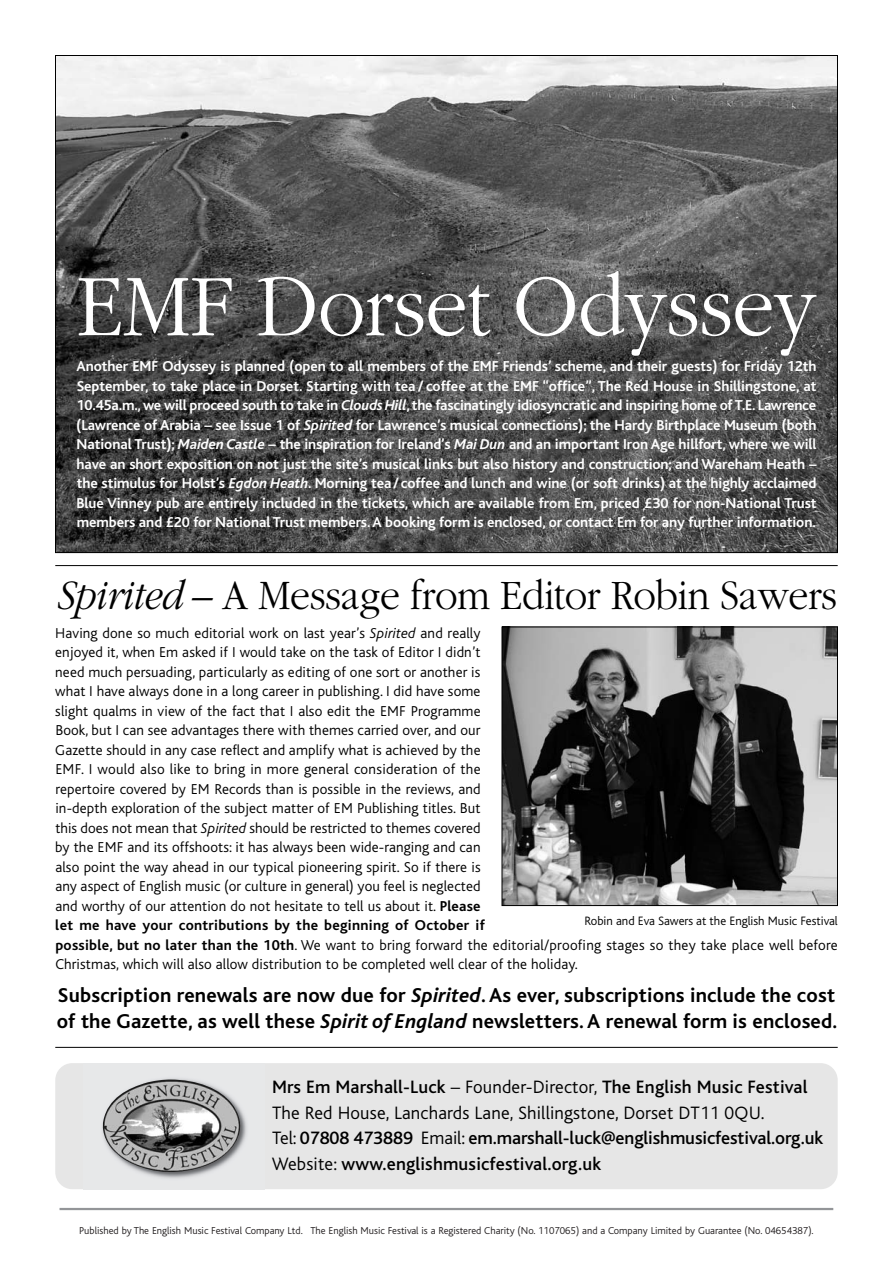
<style>
.page{position:relative;width:893px;height:1263px;background:#fff}
.page>*{position:absolute;margin:0;border:0;box-sizing:border-box;transform-origin:0 0}
.t1{font:300 91.5px "Garamond";letter-spacing:-.005em;color:#fff;scale:.92 1}
.t2{font:300 43.5px "Garamond";letter-spacing:-.01em;color:#000;scale:.92 1}
.t3{font:700 21px/25.5px "Bliss";letter-spacing:.01em;color:#000}
.t4{font:500 18.75px/25.5px "Bliss";color:#000}
.t5{font:300 15px/19.5px "Bliss";letter-spacing:.01em;color:#000}
.t6{font:700 15px/19.5px "Bliss";letter-spacing:-.005em;color:#fff;text-align:justify}
.t7{font:300 12.75px "Bliss";color:#000}
.t8{font:300 10.5px "Bliss";color:#231f20}
.s1{font-style:italic}
.s2{font-weight:700}
.s3{font-weight:300}
</style>
<div class="page">
<div style="left:55px;top:1063px;width:783px;height:126px;background:#e6e6e6;border-radius:17px"></div>
<hr style="left:60px;top:1208px;width:773px;height:2px;background:#939598">
<img style="left:83px;top:1078px;width:182px;height:112px">
<img style="left:103px;top:1079px;width:137px;height:93px">
<hr style="left:55px;top:565px;width:783px;height:1px;background:#000">
<img style="left:504px;top:629px;width:332px;height:275px">
<div style="left:502px;top:627px;width:336px;height:279px;border:1px solid #000"></div>
<img style="left:57px;top:57px;width:779px;height:494px">
<hr style="left:55px;top:1047px;width:783px;height:1px;background:#000">
<h1 class="t1" style="left:77px;top:250px;width:805px">EMF Dorset Odyssey</h1>
<p class="t6" style="left:76px;top:358px;width:742px">Another EMF Odyssey is planned (open to all members of the EMF Friends’ scheme, and their guests) for Friday 12th September, to take place in Dorset. Starting with tea / coffee at the EMF “office”, The Red House in Shillingstone, at 10.45a.m., we will proceed south to take in <span class="s1">Clouds Hill</span>, the fascinatingly idiosyncratic and inspiring home of T.E. Lawrence (Lawrence of Arabia – see Issue 1 of <span class="s1">Spirited</span> for Lawrence’s musical connections); the Hardy Birthplace Museum (both National Trust); <span class="s1">Maiden Castle</span> – the inspiration for Ireland’s <span class="s1">Mai Dun</span> and an important Iron Age hillfort, where we will have an short exposition on not just the site’s musical links but also history and construction; and Wareham Heath – the stimulus for Holst’s <span class="s1">Egdon Heath</span>. Morning tea/coffee and lunch and wine (or soft drinks) at the highly acclaimed Blue Vinney pub are entirely included in the tickets, which are available from Em, priced £30 for non-National Trust members and £20 for National Trust members. A booking form is enclosed, or contact Em for any further information.</p>
<h2 class="t2" style="left:55px;top:569px;width:851px"><span class="s1">Spirited</span> – A Message from Editor Robin Sawers</h2>
<p class="t5" style="left:55px;top:624px;width:784px">Having done so much editorial work on last year’s <span class="s1">Spirited</span> and really<br>enjoyed it, when Em asked if I would take on the task of Editor I didn’t<br>need much persuading, particularly as editing of one sort or another is<br>what I have always done in a long career in publishing. I did have some<br>slight qualms in view of the fact that I also edit the EMF Programme<br>Book, but I can see advantages there with themes carried over, and our<br>Gazette should in any case reflect and amplify what is achieved by the<br>EMF. I would also like to bring in more general consideration of the<br>repertoire covered by EM Records than is possible in the reviews, and<br>in-depth exploration of the subject matter of EM Publishing titles. But<br>this does not mean that <span class="s1">Spirited</span> should be restricted to themes covered<br>by the EMF and its offshoots: it has always been wide-ranging and can<br>also point the way ahead in our typical pioneering spirit. So if there is<br>any aspect of English music (or culture in general) you feel is neglected<br>and worthy of our attention do not hesitate to tell us about it. <span class="s2">Please<br>let me have your contributions by the beginning of October if<br>possible, but no later than the 10th</span>. We want to bring forward the editorial/proofing stages so they take place well before Christmas, which will also allow distribution to be completed well clear of the holiday.</p>
<h3 class="t3" style="left:57px;top:985px;width:782px">Subscription renewals are now due for <span class="s1">Spirited</span>. As ever, subscriptions include the cost of the Gazette, as well these <span class="s1">Spirit of England</span> newsletters. A renewal form is enclosed.</h3>
<p class="t7" style="left:585px;top:916px;width:255px">Robin and Eva Sawers at the English Music Festival</p>
<p class="t4" style="left:272px;top:1076px;width:553px">Mrs Em Marshall-Luck <span class="s3">– Founder-Director,</span> The English Music Festival <span class="s3">The Red House, Lanchards Lane, Shillingstone, Dorset DT11 0QU.<br>Tel:</span> 07808 473889 <span class="s3">Email:</span> em.marshall-luck@englishmusicfestival.org.uk <span class="s3">Website:</span> www.englishmusicfestival.org.uk</p>
<p class="t8" style="left:79px;top:1227px;width:736px">Published by The English Music Festival Company Ltd. The English Music Festival is a Registered Charity (No. 1107065) and a Company Limited by Guarantee (No. 04654387).</p>
</div>
